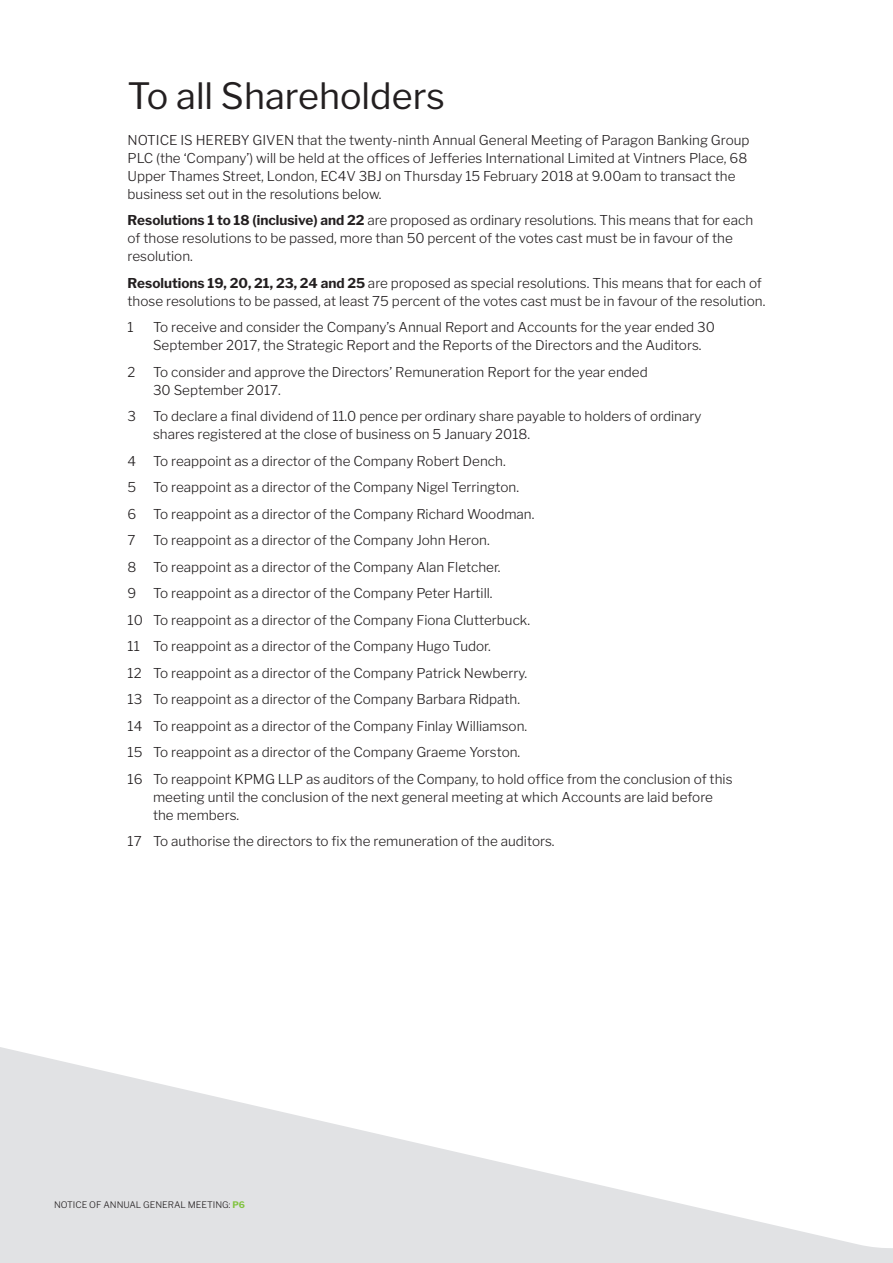
<style>
.page{position:relative;width:893px;height:1263px;background:#fff}
.page>*{position:absolute;margin:0;border:0;box-sizing:border-box;transform-origin:0 0}
.t1{font:36px "Libre Franklin";color:#231f20}
.t2{font:300 13.5px/26.5px "Libre Franklin";color:#231f20}
.t3{font:300 9px "Libre Franklin";color:#231f20}
.s1{font-weight:700}
.s2{font-weight:700;color:#81c340}
</style>
<div class="page">
<svg style="left:0;top:1047px;width:893px;height:203px"></svg>
<h1 class="t1" style="left:128px;top:74px;width:319px">To all Shareholders</h1>
<p class="t2" style="left:128px;top:131px;width:624px;line-height:18px">NOTICE IS HEREBY GIVEN that the twenty-ninth Annual General Meeting of Paragon Banking Group PLC (the ‘Company’) will be held at the offices of Jefferies International Limited at Vintners Place, 68<br>Upper Thames Street, London, EC4V 3BJ on Thursday 15 February 2018 at 9.00am to transact the business set out in the resolutions below.</p>
<p class="t2" style="left:128px;top:211px;width:627px;line-height:18px"><span class="s1">Resolutions 1 to 18 (inclusive) and 22</span> are proposed as ordinary resolutions. This means that for each of those resolutions to be passed, more than 50 percent of the votes cast must be in favour of the resolution.</p>
<p class="t2" style="left:128px;top:274px;width:639px;line-height:18px"><span class="s1">Resolutions 19, 20, 21, 23, 24 and 25</span> are proposed as special resolutions. This means that for each of those resolutions to be passed, at least 75 percent of the votes cast must be in favour of the resolution.</p>
<p class="t2" style="left:128px;top:314px;width:8px">1</p>
<p class="t2" style="left:153px;top:318px;width:563px;line-height:18px">To receive and consider the Company’s Annual Report and Accounts for the year ended 30<br>September 2017, the Strategic Report and the Reports of the Directors and the Auditors.</p>
<p class="t2" style="left:128px;top:358px;width:9px">2</p>
<p class="t2" style="left:153px;top:363px;width:496px;line-height:18px">To consider and approve the Directors’ Remuneration Report for the year ended<br>30 September 2017.</p>
<p class="t2" style="left:128px;top:403px;width:10px">3</p>
<p class="t2" style="left:153px;top:407px;width:550px;line-height:18px">To declare a final dividend of 11.0 pence per ordinary share payable to holders of ordinary shares registered at the close of business on 5 January 2018.</p>
<p class="t2" style="left:128px;top:447px;width:10px">4</p>
<p class="t2" style="left:128px;top:447px;width:408px;text-indent:26px">To reappoint as a director of the Company Robert Dench.<br>5 To reappoint as a director of the Company Nigel Terrington.<br>6 To reappoint as a director of the Company Richard Woodman.<br>7</p>
<p class="t2" style="left:128px;top:527px;width:606px;text-indent:26px">To reappoint as a director of the Company John Heron.<br>8 To reappoint as a director of the Company Alan Fletcher.<br>9 To reappoint as a director of the Company Peter Hartill.<br>10 To reappoint as a director of the Company Fiona Clutterbuck.<br>11 To reappoint as a director of the Company Hugo Tudor.<br>12 To reappoint as a director of the Company Patrick Newberry.<br>13 To reappoint as a director of the Company Barbara Ridpath.<br>14 To reappoint as a director of the Company Finlay Williamson.<br>15 To reappoint as a director of the Company Graeme Yorston.<br>16 To reappoint KPMG LLP as auditors of the Company, to hold office from the conclusion of this</p>
<p class="t2" style="left:153px;top:788px;width:561px;line-height:18px">meeting until the conclusion of the next general meeting at which Accounts are laid before the members.</p>
<p class="t2" style="left:128px;top:828px;width:429px">17 To authorise the directors to fix the remuneration of the auditors.</p>
<p class="t3" style="left:54px;top:1199px;width:193px">NOTICE OF ANNUAL GENERAL MEETING: <span class="s2">P6</span></p>
</div>
